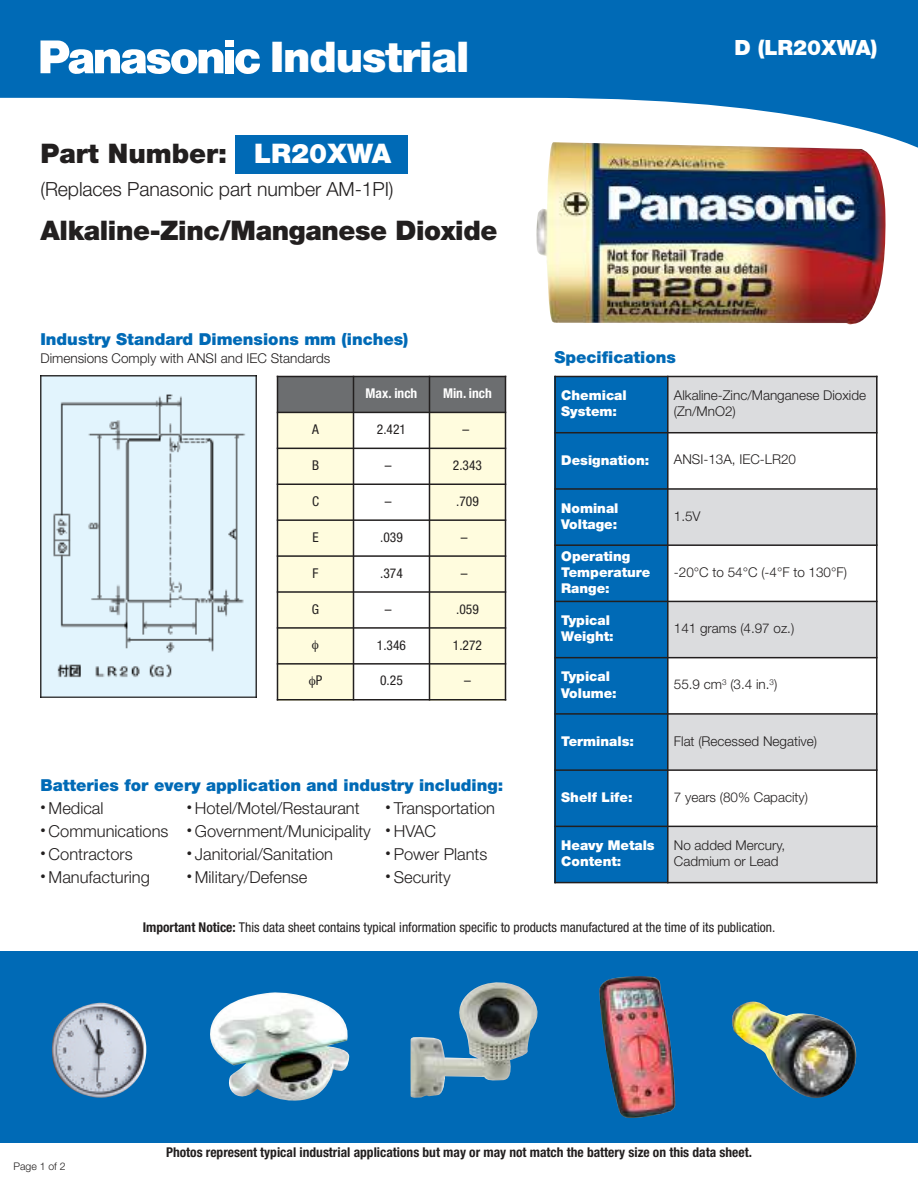
<style>
.page{position:relative;width:918px;height:1188px;background:#fff}
.page>*{position:absolute;margin:0;border:0;box-sizing:border-box;transform-origin:0 0}
.t1{font:900 42.3px "Helvetica Neue";letter-spacing:-.025em;color:#fff}
.t2{font:900 27px "Helvetica Neue";letter-spacing:-.015em;color:#221f1f}
.t3{font:900 21px "Helvetica Neue";color:#fff}
.t4{font:300 19.5px "Helvetica Neue";letter-spacing:-.005em;color:#221f1f}
.t5{font:300 16.5px "Helvetica Neue";color:#221f1f}
.t6{font:900 16.5px "Helvetica Neue";color:#006ab6}
.t7{font:300 13.5px/16.2px "Helvetica Neue";color:#221f1f}
.t8{font:condensed 13.5px "Helvetica Neue";color:#221f1f}
.t9{font:900 13.5px/16.2px "Helvetica Neue";color:#fff}
.t10{font:700 condensed 13.5px "Helvetica Neue";color:#221f1f}
.t11{font:700 condensed 13.5px "Helvetica Neue";color:#fff}
.t12{font:300 10.5px "Helvetica Neue";color:#221f1f}
.s1{color:#fff}
.s2{font-weight:700}
</style>
<div class="page">
<div style="left:0;top:952px;width:918px;height:191px;background:#006ab6"></div>
<svg style="left:0;top:0;width:918px;height:154px;fill:#006ab6"></svg>
<svg style="left:40px;top:40px;width:183px;height:34px"></svg>
<div style="left:225px;top:50px;width:9px;height:23px;background:#fff"></div>
<div style="left:225px;top:40px;width:9px;height:7px;background:#fff"></div>
<svg style="left:235px;top:49px;width:25px;height:25px"></svg>
<img style="left:40px;top:376px;width:216px;height:321px">
<div style="left:554px;top:376px;width:114px;height:57px;background:#006ab6"></div>
<div style="left:668px;top:376px;width:210px;height:57px;background:#dbdcde"></div>
<div style="left:554px;top:433px;width:114px;height:56px;background:#006ab6"></div>
<div style="left:554px;top:489px;width:114px;height:56px;background:#006ab6"></div>
<div style="left:668px;top:489px;width:210px;height:56px;background:#dbdcde"></div>
<div style="left:554px;top:545px;width:114px;height:56px;background:#006ab6"></div>
<div style="left:554px;top:601px;width:114px;height:57px;background:#006ab6"></div>
<div style="left:668px;top:601px;width:210px;height:57px;background:#dbdcde"></div>
<div style="left:554px;top:658px;width:114px;height:56px;background:#006ab6"></div>
<div style="left:554px;top:714px;width:114px;height:56px;background:#006ab6"></div>
<div style="left:668px;top:714px;width:210px;height:56px;background:#dbdcde"></div>
<div style="left:554px;top:770px;width:114px;height:56px;background:#006ab6"></div>
<div style="left:554px;top:826px;width:114px;height:57px;background:#006ab6"></div>
<div style="left:668px;top:826px;width:210px;height:57px;background:#dbdcde"></div>
<hr style="left:554px;top:376px;width:2px;height:507px;background:#221f1f">
<hr style="left:667px;top:376px;width:2px;height:507px;background:#221f1f">
<hr style="left:876px;top:376px;width:2px;height:507px;background:#221f1f">
<hr style="left:554px;top:376px;width:324px;height:1px;background:#221f1f">
<hr style="left:554px;top:432px;width:324px;height:1px;background:#221f1f">
<hr style="left:554px;top:488px;width:324px;height:2px;background:#221f1f">
<hr style="left:554px;top:544px;width:324px;height:2px;background:#221f1f">
<hr style="left:554px;top:601px;width:324px;height:1px;background:#221f1f">
<hr style="left:554px;top:657px;width:324px;height:1px;background:#221f1f">
<hr style="left:554px;top:713px;width:324px;height:2px;background:#221f1f">
<hr style="left:554px;top:769px;width:324px;height:2px;background:#221f1f">
<hr style="left:554px;top:826px;width:324px;height:1px;background:#221f1f">
<hr style="left:554px;top:882px;width:324px;height:1px;background:#221f1f">
<img style="left:599px;top:977px;width:76px;height:141px">
<img style="left:51px;top:1003px;width:95px;height:95px">
<img style="left:410px;top:982px;width:128px;height:116px">
<img style="left:732px;top:1001px;width:125px;height:97px">
<img style="left:210px;top:992px;width:140px;height:109px">
<div style="left:277px;top:376px;width:77px;height:36px;background:#6c6e70"></div>
<div style="left:354px;top:376px;width:75px;height:36px;background:#6c6e70"></div>
<div style="left:429px;top:376px;width:77px;height:36px;background:#6c6e70"></div>
<div style="left:277px;top:412px;width:77px;height:36px;background:#fffcde"></div>
<div style="left:429px;top:412px;width:77px;height:36px;background:#fffcde"></div>
<div style="left:277px;top:448px;width:77px;height:36px;background:#fffcde"></div>
<div style="left:429px;top:448px;width:77px;height:36px;background:#fffcde"></div>
<div style="left:277px;top:484px;width:77px;height:36px;background:#fffcde"></div>
<div style="left:429px;top:484px;width:77px;height:36px;background:#fffcde"></div>
<div style="left:277px;top:520px;width:77px;height:36px;background:#fffcde"></div>
<div style="left:429px;top:520px;width:77px;height:36px;background:#fffcde"></div>
<div style="left:277px;top:556px;width:77px;height:36px;background:#fffcde"></div>
<div style="left:429px;top:556px;width:77px;height:36px;background:#fffcde"></div>
<div style="left:277px;top:592px;width:77px;height:36px;background:#fffcde"></div>
<div style="left:429px;top:592px;width:77px;height:36px;background:#fffcde"></div>
<div style="left:277px;top:628px;width:77px;height:36px;background:#fffcde"></div>
<div style="left:429px;top:628px;width:77px;height:36px;background:#fffcde"></div>
<div style="left:277px;top:664px;width:77px;height:37px;background:#fffcde"></div>
<div style="left:429px;top:664px;width:77px;height:37px;background:#fffcde"></div>
<hr style="left:277px;top:376px;width:1px;height:325px;background:#221f1f">
<hr style="left:353px;top:376px;width:1px;height:325px;background:#221f1f">
<hr style="left:429px;top:376px;width:1px;height:325px;background:#221f1f">
<hr style="left:505px;top:376px;width:1px;height:325px;background:#221f1f">
<hr style="left:277px;top:376px;width:229px;height:1px;background:#221f1f">
<hr style="left:277px;top:412px;width:229px;height:1px;background:#221f1f">
<hr style="left:277px;top:448px;width:229px;height:1px;background:#221f1f">
<hr style="left:277px;top:484px;width:229px;height:1px;background:#221f1f">
<hr style="left:277px;top:519px;width:229px;height:2px;background:#221f1f">
<hr style="left:277px;top:555px;width:229px;height:2px;background:#221f1f">
<hr style="left:277px;top:591px;width:229px;height:2px;background:#221f1f">
<hr style="left:277px;top:627px;width:229px;height:2px;background:#221f1f">
<hr style="left:277px;top:663px;width:229px;height:2px;background:#221f1f">
<hr style="left:277px;top:699px;width:229px;height:2px;background:#221f1f">
<div style="left:235px;top:136px;width:172px;height:38px;background:#006ab6"></div>
<img style="left:536px;top:142px;width:350px;height:183px">
<h1 class="t1" style="left:270px;top:41px;width:201px">Industrial</h1>
<h3 class="t3" style="left:734px;top:40px;width:145px">D (LR20XWA)</h3>
<h2 class="t2" style="left:40px;top:143px;width:352px">Part Number: <span class="s1">LR20XWA</span></h2>
<h3 class="t4" style="left:40px;top:182px;width:355px">(Replaces Panasonic part number AM-1PI)</h3>
<h2 class="t2" style="left:40px;top:220px;width:458px">Alkaline-Zinc/Manganese Dioxide</h2>
<p class="t6" style="left:40px;top:333px;width:369px">Industry Standard Dimensions mm (inches)</p>
<p class="t7" style="left:40px;top:351px;width:291px">Dimensions Comply with ANSI and IEC Standards</p>
<p class="t6" style="left:554px;top:351px;width:123px">Specifications</p>
<p class="t11" style="left:366px;top:388px;width:53px">Max. inch</p>
<p class="t11" style="left:443px;top:388px;width:50px">Min. inch</p>
<p class="t8" style="left:312px;top:424px;width:8px">A</p>
<p class="t8" style="left:377px;top:424px;width:31px">2.421</p>
<p class="t8" style="left:463px;top:424px;width:8px">–</p>
<p class="t8" style="left:312px;top:460px;width:9px">B</p>
<p class="t8" style="left:385px;top:460px;width:8px">–</p>
<p class="t8" style="left:453px;top:460px;width:31px">2.343</p>
<p class="t8" style="left:312px;top:496px;width:9px">C</p>
<p class="t8" style="left:385px;top:496px;width:8px">–</p>
<p class="t8" style="left:456px;top:496px;width:24px">.709</p>
<p class="t8" style="left:312px;top:532px;width:8px">E</p>
<p class="t8" style="left:380px;top:532px;width:24px">.039</p>
<p class="t8" style="left:461px;top:532px;width:8px">–</p>
<p class="t8" style="left:313px;top:568px;width:7px">F</p>
<p class="t8" style="left:380px;top:568px;width:24px">.374</p>
<p class="t8" style="left:461px;top:568px;width:8px">–</p>
<p class="t8" style="left:312px;top:604px;width:9px">G</p>
<p class="t8" style="left:385px;top:604px;width:8px">–</p>
<p class="t8" style="left:456px;top:604px;width:24px">.059</p>
<p class="t8" style="left:377px;top:640px;width:31px">1.346</p>
<p class="t8" style="left:453px;top:640px;width:31px">1.272</p>
<p class="t8" style="left:316px;top:675px;width:8px">P</p>
<p class="t8" style="left:380px;top:676px;width:24px">0.25</p>
<p class="t8" style="left:464px;top:676px;width:8px">–</p>
<p class="t6" style="left:40px;top:779px;width:464px">Batteries for every application and industry including:</p>
<p class="t5" style="left:40px;top:802px;width:65px"><sup>•</sup> Medical</p>
<p class="t5" style="left:187px;top:802px;width:174px"><sup>•</sup> Hotel/Motel/Restaurant</p>
<p class="t5" style="left:386px;top:802px;width:111px"><sup>•</sup> Transportation</p>
<p class="t5" style="left:40px;top:825px;width:397px"><sup>•</sup> Communications <sup>•</sup> Government/Municipality <sup>•</sup> HVAC</p>
<p class="t5" style="left:40px;top:848px;width:94px"><sup>•</sup> Contractors</p>
<p class="t5" style="left:187px;top:848px;width:148px"><sup>•</sup> Janitorial/Sanitation</p>
<p class="t5" style="left:386px;top:848px;width:103px"><sup>•</sup> Power Plants</p>
<p class="t5" style="left:40px;top:871px;width:111px"><sup>•</sup> Manufacturing</p>
<p class="t5" style="left:187px;top:871px;width:122px"><sup>•</sup> Military/Defense</p>
<p class="t5" style="left:386px;top:871px;width:67px"><sup>•</sup> Security</p>
<p class="t9" style="left:561px;top:388px;width:67px">Chemical<br>System:</p>
<p class="t7" style="left:674px;top:388px;width:194px">Alkaline-Zinc/Manganese Dioxide (Zn/MnO2)</p>
<p class="t9" style="left:561px;top:453px;width:89px">Designation:</p>
<p class="t7" style="left:674px;top:453px;width:124px">ANSI-13A, IEC-LR20</p>
<p class="t9" style="left:561px;top:501px;width:59px">Nominal<br>Voltage:</p>
<p class="t7" style="left:674px;top:509px;width:28px">1.5V</p>
<p class="t9" style="left:561px;top:549px;width:90px">Operating<br>Temperature<br>Range:</p>
<p class="t7" style="left:674px;top:565px;width:175px">-20°C to 54°C (-4°F to 130°F)</p>
<p class="t9" style="left:561px;top:613px;width:54px">Typical<br>Weight:</p>
<p class="t7" style="left:674px;top:621px;width:122px">141 grams (4.97 oz.)</p>
<p class="t9" style="left:561px;top:670px;width:57px">Typical<br>Volume:</p>
<p class="t7" style="left:674px;top:678px;width:105px">55.9 cm<sup>3</sup> (3.4 in.<sup>3</sup>)</p>
<p class="t9" style="left:561px;top:734px;width:74px">Terminals:</p>
<p class="t7" style="left:674px;top:734px;width:145px">Flat (Recessed Negative)</p>
<p class="t9" style="left:561px;top:790px;width:73px">Shelf Life:</p>
<p class="t7" style="left:674px;top:790px;width:136px">7 years (80% Capacity)</p>
<p class="t9" style="left:561px;top:838px;width:95px">Heavy Metals<br>Content:</p>
<p class="t7" style="left:674px;top:838px;width:113px">No added Mercury,<br>Cadmium or Lead</p>
<p class="t8" style="left:143px;top:922px;width:634px"><span class="s2">Important Notice:</span> This data sheet contains typical information specific to products manufactured at the time of its publication.</p>
<p class="t12" style="left:13px;top:1162px;width:54px">Page 1 of 2</p>
<p class="t10" style="left:166px;top:1147px;width:587px">Photos represent typical industrial applications but may or may not match the battery size on this data sheet.</p>
</div>
